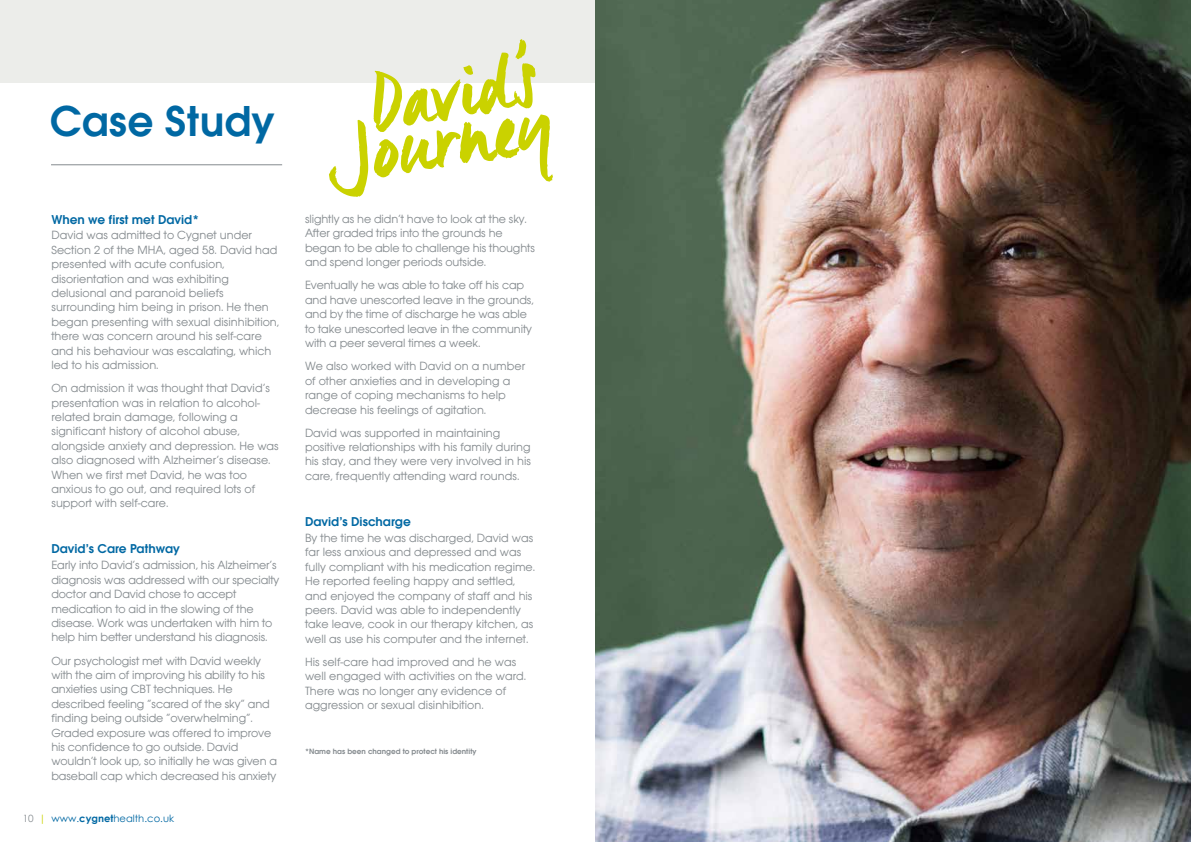
<style>
.page{position:relative;width:1191px;height:842px;background:#fff}
.page>*{position:absolute;margin:0;border:0;box-sizing:border-box;transform-origin:0 0}
.t1{font:600 45px "Avant Garde ITC";color:#0068a3}
.t2{font:600 13.4px "Avant Garde ITC";color:#0068a3}
.t3{font:12.3px/14.4px "Avant Garde ITC";color:#848a8e}
.t4{font:10px "Century Gothic";color:#0068a3}
.t5{font:600 8px "Avant Garde ITC";color:#848a8e}
.s1{color:#848a8e}
.s2{color:#cad200}
.s3{font-weight:700}
</style>
<div class="page">
<div style="left:0;top:0;width:595px;height:82px;background:#ecedea"></div>
<hr style="left:51px;top:164px;width:231px;height:1px;background:#848a8e">
<svg style="left:329px;top:39px;width:224px;height:158px"></svg>
<img style="left:595px;top:0;width:596px;height:842px">
<h1 class="t1" style="left:50px;top:95px;width:226px">Case Study</h1>
<p class="t2" style="left:51px;top:211px;width:149px">When we first met David*</p>
<p class="t3" style="left:51px;top:228px;width:229px">David was admitted to Cygnet under Section 2 of the MHA, aged 58. David had presented with acute confusion, disorientation and was exhibiting delusional and paranoid beliefs surrounding him being in prison. He then began presenting with sexual disinhibition, there was concern around his self-care and his behaviour was escalating, which led to his admission.</p>
<p class="t3" style="left:51px;top:381px;width:229px">On admission it was thought that David’s presentation was in relation to alcohol&shy;related brain damage, following a significant history of alcohol abuse, alongside anxiety and depression. He was also diagnosed with Alzheimer’s disease.<br>When we first met David, he was too anxious to go out, and required lots of support with self-care.</p>
<p class="t2" style="left:51px;top:541px;width:130px">David’s Care Pathway</p>
<p class="t3" style="left:51px;top:558px;width:229px">Early into David’s admission, his Alzheimer’s diagnosis was addressed with our specialty doctor and David chose to accept medication to aid in the slowing of the disease. Work was undertaken with him to help him better understand his diagnosis.</p>
<p class="t3" style="left:51px;top:653px;width:227px">Our psychologist met with David weekly with the aim of improving his ability to his anxieties using CBT techniques. He described feeling “scared of the sky” and finding being outside “overwhelming”.<br>Graded exposure was offered to improve his confidence to go outside. David wouldn’t look up, so initially he was given a baseball cap which decreased his anxiety</p>
<p class="t4" style="left:23px;top:811px;width:153px"><span class="s1">10</span> <span class="s2">|</span> www.<span class="s3">cygnet</span>health.co.uk</p>
<p class="t3" style="left:305px;top:212px;width:231px">slightly as he didn’t have to look at the sky.<br>After graded trips into the grounds he began to be able to challenge his thoughts and spend longer periods outside.</p>
<p class="t3" style="left:305px;top:278px;width:230px">Eventually he was able to take off his cap and have unescorted leave in the grounds, and by the time of discharge he was able to take unescorted leave in the community with a peer several times a week.</p>
<p class="t3" style="left:305px;top:359px;width:222px">We also worked with David on a number of other anxieties and in developing a range of coping mechanisms to help decrease his feelings of agitation.</p>
<p class="t3" style="left:305px;top:425px;width:228px">David was supported in maintaining positive relationships with his family during his stay, and they were very involved in his care, frequently attending ward rounds.</p>
<p class="t2" style="left:305px;top:514px;width:107px">David’s Discharge</p>
<p class="t3" style="left:305px;top:531px;width:232px">By the time he was discharged, David was far less anxious and depressed and was fully compliant with his medication regime.<br>He reported feeling happy and settled, and enjoyed the company of staff and his peers. David was able to independently take leave, cook in our therapy kitchen, as well as use his computer and the internet.</p>
<p class="t3" style="left:305px;top:655px;width:223px">His self-care had improved and he was well engaged with activities on the ward.<br>There was no longer any evidence of aggression or sexual disinhibition.</p>
<p class="t5" style="left:305px;top:746px;width:173px">*Name has been changed to protect his identity</p>
</div>
